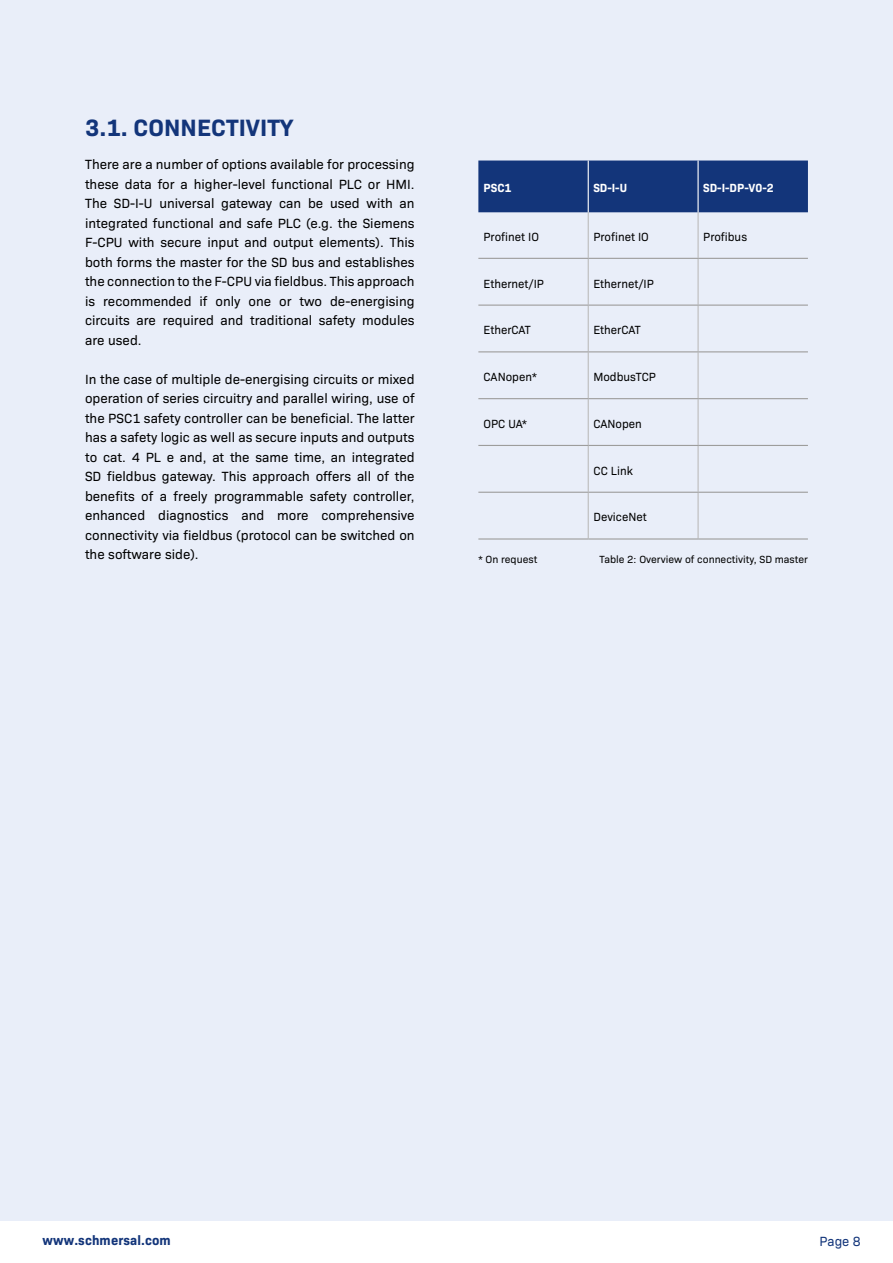
<style>
.page{position:relative;width:893px;height:1263px;background:#fff}
.page>*{position:absolute;margin:0;border:0;box-sizing:border-box;transform-origin:0 0}
.t1{font:700 24px "Bio Sans";color:#13357a}
.t2{font:13.5px/19.5px "Bio Sans";color:#000;text-align:justify}
.t3{font:700 13.5px "Bio Sans";letter-spacing:.01em;color:#13357a}
.t4{font:13.5px "Bio Sans";color:#13357a}
.t5{font:12px "Bio Sans";color:#000}
.t6{font:700 12px "Bio Sans";color:#fff}
.t7{font:10.5px "Bio Sans";color:#000}
</style>
<div class="page">
<div style="left:0;top:0;width:893px;height:1220px;background:#e9eef9"></div>
<div style="left:478px;top:161px;width:330px;height:51px;background:#13357a"></div>
<hr style="left:588px;top:161px;width:1px;height:51px;background:#fff">
<hr style="left:697px;top:161px;width:2px;height:51px;background:#fff">
<hr style="left:588px;top:212px;width:1px;height:46px;background:#bcbcbc">
<hr style="left:697px;top:212px;width:2px;height:46px;background:#bcbcbc">
<hr style="left:588px;top:259px;width:1px;height:46px;background:#bcbcbc">
<hr style="left:697px;top:259px;width:2px;height:46px;background:#bcbcbc">
<hr style="left:588px;top:306px;width:1px;height:45px;background:#bcbcbc">
<hr style="left:697px;top:306px;width:2px;height:45px;background:#bcbcbc">
<hr style="left:588px;top:352px;width:1px;height:46px;background:#bcbcbc">
<hr style="left:697px;top:352px;width:2px;height:46px;background:#bcbcbc">
<hr style="left:588px;top:399px;width:1px;height:46px;background:#bcbcbc">
<hr style="left:697px;top:399px;width:2px;height:46px;background:#bcbcbc">
<hr style="left:588px;top:446px;width:1px;height:46px;background:#bcbcbc">
<hr style="left:697px;top:446px;width:2px;height:46px;background:#bcbcbc">
<hr style="left:588px;top:493px;width:1px;height:45px;background:#bcbcbc">
<hr style="left:697px;top:493px;width:2px;height:45px;background:#bcbcbc">
<hr style="left:478px;top:258px;width:110px;height:1px;background:#9d9d9c">
<hr style="left:588px;top:258px;width:110px;height:1px;background:#9d9d9c">
<hr style="left:698px;top:258px;width:110px;height:1px;background:#9d9d9c">
<hr style="left:478px;top:305px;width:110px;height:1px;background:#9d9d9c">
<hr style="left:588px;top:305px;width:110px;height:1px;background:#9d9d9c">
<hr style="left:698px;top:305px;width:110px;height:1px;background:#9d9d9c">
<hr style="left:478px;top:351px;width:110px;height:1px;background:#9d9d9c">
<hr style="left:588px;top:351px;width:110px;height:1px;background:#9d9d9c">
<hr style="left:698px;top:351px;width:110px;height:1px;background:#9d9d9c">
<hr style="left:478px;top:398px;width:110px;height:1px;background:#9d9d9c">
<hr style="left:588px;top:398px;width:110px;height:1px;background:#9d9d9c">
<hr style="left:698px;top:398px;width:110px;height:1px;background:#9d9d9c">
<hr style="left:478px;top:445px;width:110px;height:1px;background:#9d9d9c">
<hr style="left:588px;top:445px;width:110px;height:1px;background:#9d9d9c">
<hr style="left:698px;top:445px;width:110px;height:1px;background:#9d9d9c">
<hr style="left:478px;top:492px;width:110px;height:1px;background:#9d9d9c">
<hr style="left:588px;top:492px;width:110px;height:1px;background:#9d9d9c">
<hr style="left:698px;top:492px;width:110px;height:1px;background:#9d9d9c">
<hr style="left:478px;top:538px;width:110px;height:1px;background:#9d9d9c">
<hr style="left:588px;top:538px;width:110px;height:1px;background:#9d9d9c">
<hr style="left:698px;top:538px;width:110px;height:1px;background:#9d9d9c">
<h1 class="t1" style="left:85px;top:109px;width:210px">3.1. CONNECTIVITY</h1>
<p class="t2" style="left:85px;top:154px;width:331px">There are a number of options available for processing these data for a higher-level functional PLC or HMI.<br>The SD-I-U universal gateway can be used with an integrated functional and safe PLC (e.g. the Siemens F-CPU with secure input and output elements). This both forms the master for the SD bus and establishes the connection to the F-CPU via fieldbus. This approach is recommended if only one or two de-energising circuits are required and traditional safety modules are used.</p>
<p class="t2" style="left:85px;top:368px;width:331px">In the case of multiple de-energising circuits or mixed operation of series circuitry and parallel wiring, use of the PSC1 safety controller can be beneficial. The latter has a safety logic as well as secure inputs and outputs to cat. 4 PL e and, at the same time, an integrated SD fieldbus gateway. This approach offers all of the benefits of a freely programmable safety controller, enhanced diagnostics and more comprehensive connectivity via fieldbus (protocol can be switched on the software side).</p>
<p class="t6" style="left:483px;top:179px;width:29px">PSC1</p>
<p class="t6" style="left:593px;top:179px;width:35px">SD-I-U</p>
<p class="t6" style="left:703px;top:179px;width:72px">SD-I-DP-V0-2</p>
<p class="t5" style="left:483px;top:228px;width:57px">Profinet IO</p>
<p class="t5" style="left:593px;top:228px;width:57px">Profinet IO</p>
<p class="t5" style="left:703px;top:228px;width:45px">Profibus</p>
<p class="t5" style="left:483px;top:274px;width:62px">Ethernet/IP</p>
<p class="t5" style="left:593px;top:274px;width:62px">Ethernet/IP</p>
<p class="t5" style="left:483px;top:321px;width:49px">EtherCAT</p>
<p class="t5" style="left:593px;top:321px;width:49px">EtherCAT</p>
<p class="t5" style="left:483px;top:368px;width:55px">CANopen*</p>
<p class="t5" style="left:593px;top:368px;width:64px">ModbusTCP</p>
<p class="t5" style="left:483px;top:415px;width:45px">OPC UA*</p>
<p class="t5" style="left:593px;top:415px;width:50px">CANopen</p>
<p class="t5" style="left:593px;top:462px;width:41px">CC Link</p>
<p class="t5" style="left:593px;top:508px;width:55px">DeviceNet</p>
<p class="t7" style="left:478px;top:551px;width:60px">* On request</p>
<p class="t7" style="left:599px;top:551px;width:210px">Table 2: Overview of connectivity, SD master</p>
<p class="t3" style="left:43px;top:1230px;width:130px">www.schmersal.com</p>
<p class="t4" style="left:819px;top:1231px;width:43px">Page 8</p>
</div>
